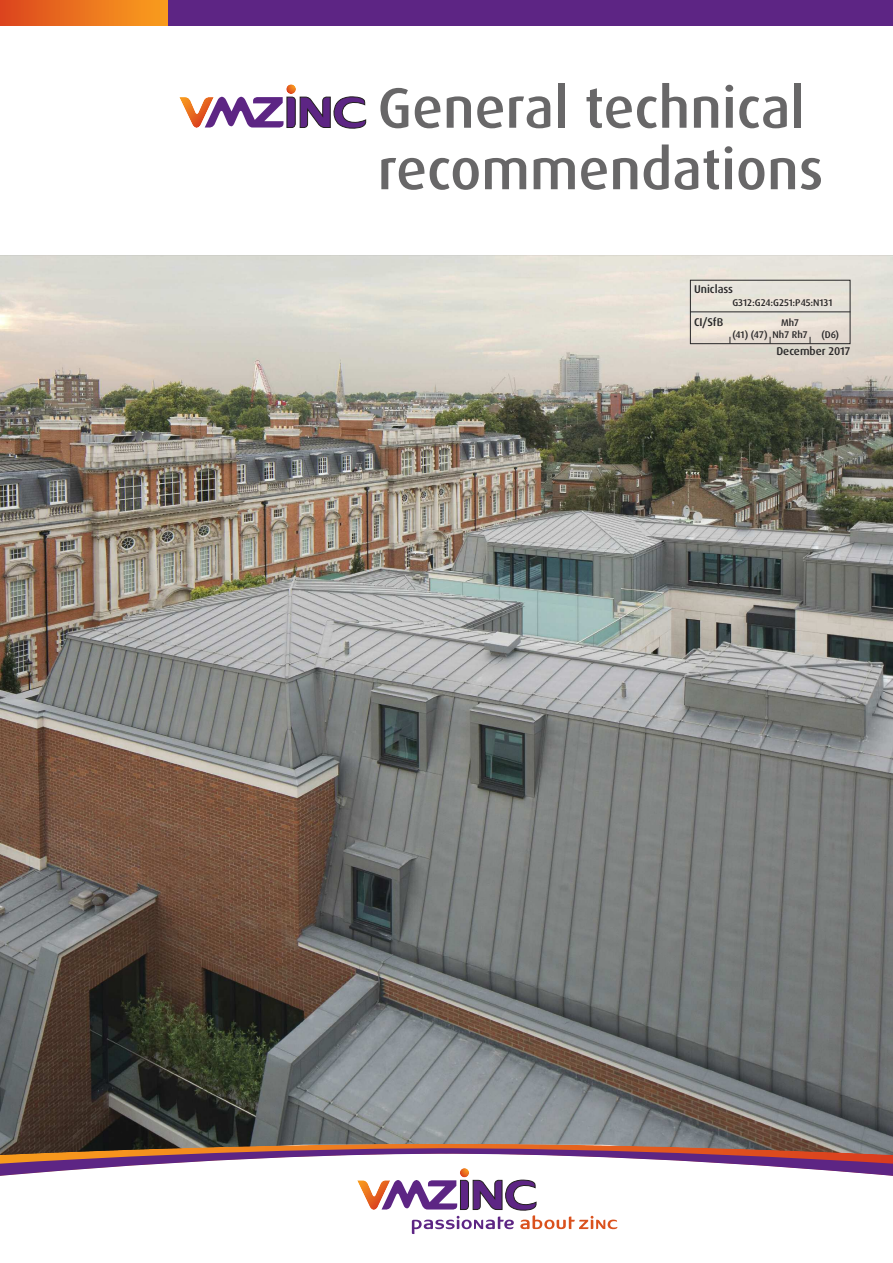
<style>
.page{position:relative;width:893px;height:1263px;background:#fff}
.page>*{position:absolute;margin:0;border:0;box-sizing:border-box;transform-origin:0 0}
.t1{font:500 57px/61.5px "Dax OT";color:#686768}
.t2{font:500 11.25px "Dax OT";color:#272627}
.t3{font:500 9.75px "Dax OT";color:#272627}
</style>
<div class="page">
<img style="left:0;top:255px;width:893px;height:889px">
<svg style="left:0;top:1144px;width:893px;height:90px"></svg>
<div style="left:0;top:0;width:168px;height:26px;background:linear-gradient(to right,#dc461f,#faa01e)"></div>
<div style="left:168px;top:0;width:725px;height:26px;background:#5d2584"></div>
<svg style="left:179px;top:96px;width:187px;height:33px"></svg>
<svg style="left:286px;top:84px;width:10px;height:10px"></svg>
<div style="left:690px;top:280px;width:160px;height:64px;border:1px solid #272627"></div>
<hr style="left:690px;top:311px;width:160px;height:1px;background:#272627">
<h1 class="t1" style="left:378px;top:81px;width:447px">General technical recommendations</h1>
<p class="t2" style="left:694px;top:284px;width:41px">Uniclass</p>
<p class="t2" style="left:694px;top:317px;width:31px">CI/SfB</p>
<p class="t3" style="left:732px;top:298px;width:102px">G312:G24:G251:P45:N131</p>
<p class="t2" style="left:776px;top:346px;width:76px">December 2017</p>
<p class="t3" style="left:781px;top:318px;width:19px">Mh7</p>
<p class="t3" style="left:773px;top:330px;width:36px">Nh7 Rh7</p>
<p class="t3" style="left:821px;top:330px;width:19px">(D6)</p>
<p class="t3" style="left:732px;top:330px;width:37px">(41) (47)</p>
</div>
